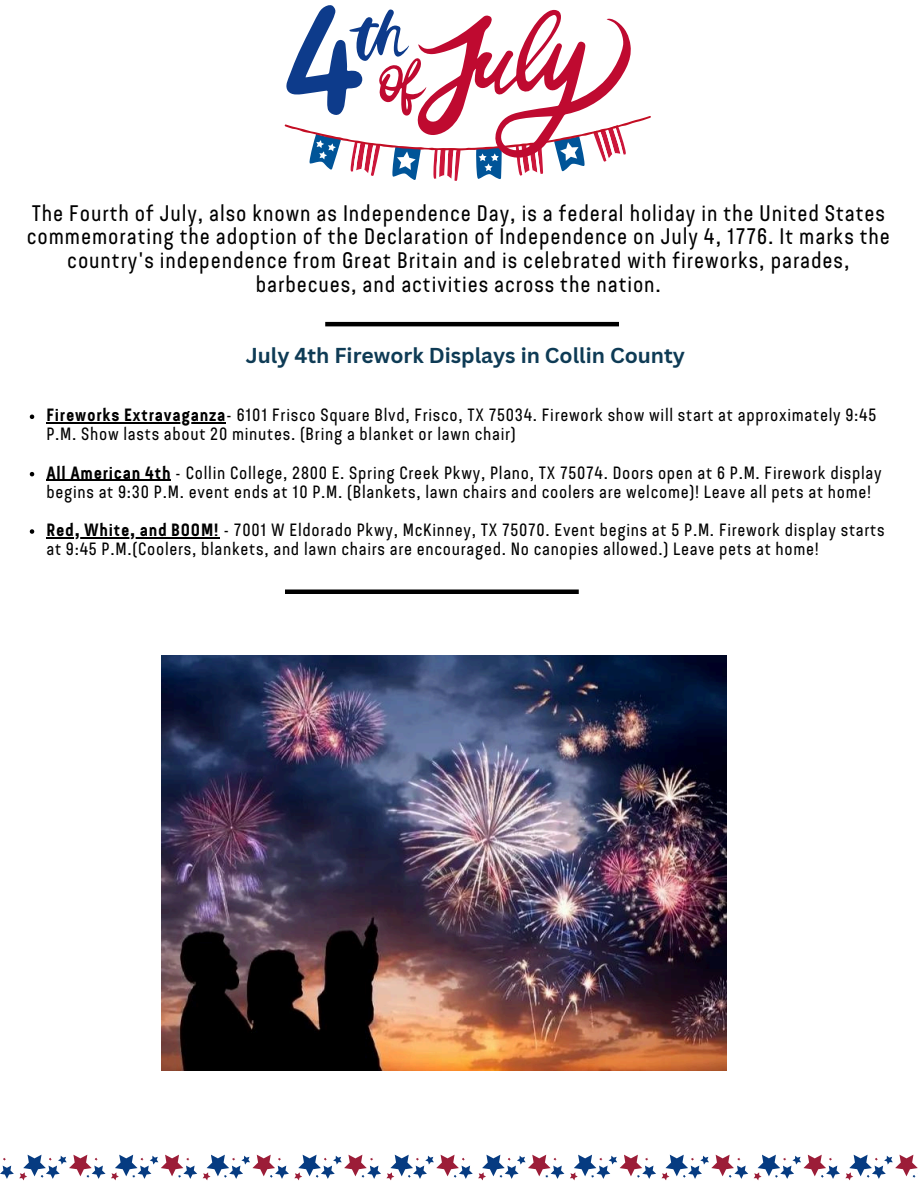
<style>
.page{position:relative;width:918px;height:1188px;background:#fff}
.page>*{position:absolute;margin:0;border:0;box-sizing:border-box;transform-origin:0 0}
.t1{font:22.5px/23.7px "Bond 4 F";letter-spacing:.04em;color:#000;text-align:center}
.t2{font:700 21px "Canva Sans";color:#0e3b55}
.t3{font:17.7px/19.2px "Bond 4 F";letter-spacing:.04em;color:#000}
.s1{font-weight:700}
</style>
<div class="page">
<hr style="left:285px;top:590px;width:294px;height:4px;background:#000">
<svg style="left:285px;top:5px;width:366px;height:176px"></svg>
<svg style="left:0;top:1155px;width:918px;height:25px"></svg>
<hr style="left:325px;top:322px;width:294px;height:4px;background:#000">
<img style="left:161px;top:655px;width:566px;height:415px">
<svg style="left:30px;top:415px;width:4px;height:4px"></svg>
<hr style="left:46px;top:422px;width:180px;height:2px;background:#000">
<svg style="left:30px;top:472px;width:4px;height:4px"></svg>
<hr style="left:46px;top:480px;width:125px;height:1px;background:#000">
<svg style="left:30px;top:529px;width:4px;height:5px"></svg>
<hr style="left:46px;top:537px;width:174px;height:1px;background:#000">
<p class="t1" style="left:27px;top:203px;width:865px">The Fourth of July, also known as Independence Day, is a federal holiday in the United States commemorating the adoption of the Declaration of Independence on July 4, 1776. It marks the country's independence from Great Britain and is celebrated with fireworks, parades, barbecues, and activities across the nation.</p>
<h2 class="t2" style="left:246px;top:340px;width:441px">July 4th Firework Displays in Collin County</h2>
<h1 class="t3" style="left:46px;top:407px;width:831px"><span class="s1">Fireworks Extravaganza</span>- 6101 Frisco Square Blvd, Frisco, TX 75034. Firework show will start at approximately 9:45<br>P.M. Show lasts about 20 minutes. (Bring a blanket or lawn chair)</h1>
<p class="t3" style="left:46px;top:465px;width:837px"><span class="s1">All American 4th</span> - Collin College, 2800 E. Spring Creek Pkwy, Plano, TX 75074. Doors open at 6 P.M. Firework display begins at 9:30 P.M. event ends at 10 P.M. (Blankets, lawn chairs and coolers are welcome)! Leave all pets at home!</p>
<p class="t3" style="left:46px;top:522px;width:840px"><span class="s1">Red, White, and BOOM!</span> - 7001 W Eldorado Pkwy, McKinney, TX 75070. Event begins at 5 P.M. Firework display starts at 9:45 P.M.(Coolers, blankets, and lawn chairs are encouraged. No canopies allowed.) Leave pets at home!</p>
</div>
